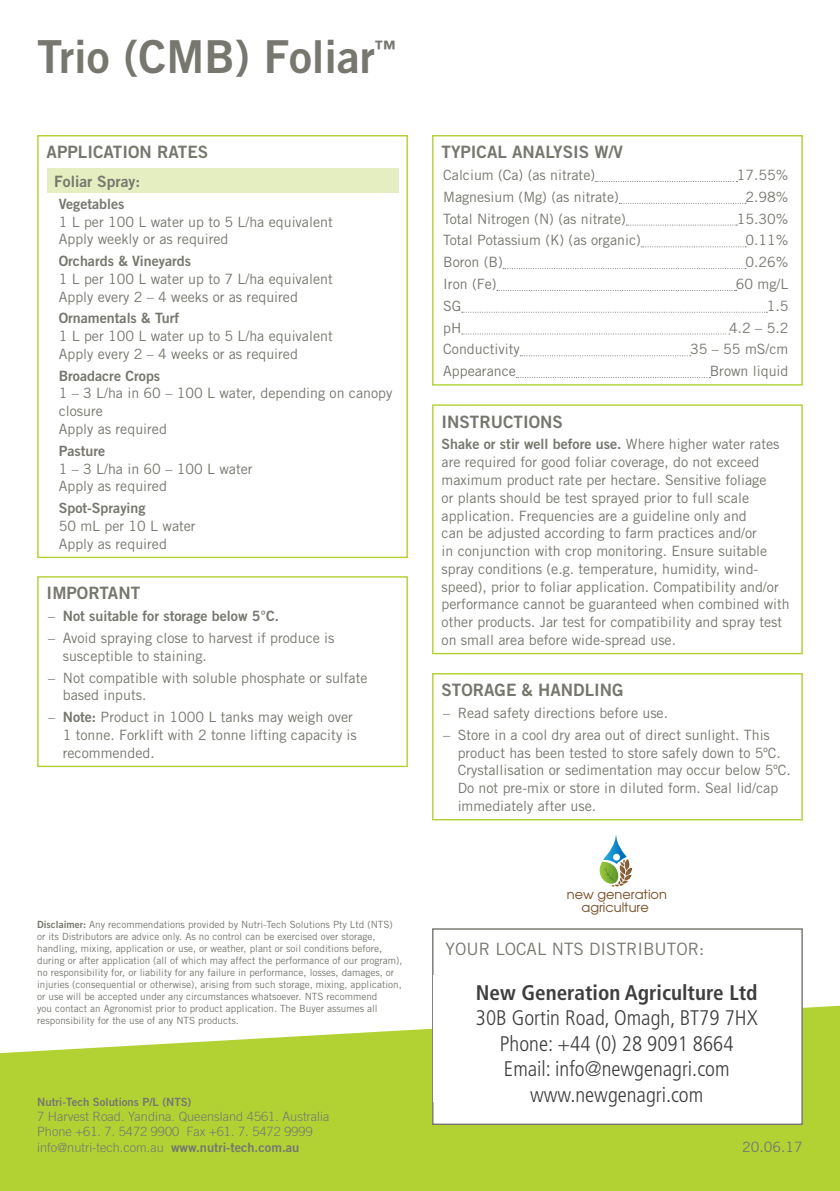
<style>
.page{position:relative;width:840px;height:1191px;background:#fff}
.page>*{position:absolute;margin:0;border:0;box-sizing:border-box;transform-origin:0 0}
.t1{font:45.4px "Trade Gothic Bold Two";color:#77776f}
.t2{font:300 condensed 21.2px/25.4px "Frutiger";color:#3e3e3f}
.t3{font:700 condensed 21.2px "Frutiger";color:#3e3e3f}
.t4{font:17px "Trade Gothic Bold Two";color:#77776f}
.t5{font:17px "Trade Gothic";color:#77776f}
.t6{font:15.6px "Trade Gothic Bold Two";color:#77776f}
.t7{font:14.2px/17.8px "Trade Gothic";color:#77776f}
.t8{font:14.2px "Trade Gothic Bold Two";color:#77776f}
.t9{font:13px/13.2px "Avant Garde";color:#754c24;text-align:center}
.t10{font:300 12.8px/15.4px "Trade Gothic";color:#77776f}
.t11{font:11.4px "Trade Gothic Bold Two";color:#77776f}
.t12{font:10px/12px "Trade Gothic";color:#77776f}
.s1{font-family:"Trade Gothic Bold Two"}
.s2{font-family:"Trade Gothic"}
.s3{font-family:"Trade Gothic Bold Two";font-weight:400}
</style>
<div class="page">
<svg style="left:0;top:1005px;width:839px;height:186px;background:#bcd850"></svg>
<div style="left:432px;top:929px;width:369px;height:195px;background:#fff"></div>
<div style="left:432px;top:928px;width:370px;height:197px;border:1px solid #77776f"></div>
<svg style="left:595px;top:181px;width:142px;height:1px"></svg>
<svg style="left:619px;top:203px;width:126px;height:1px"></svg>
<svg style="left:626px;top:225px;width:111px;height:1px"></svg>
<svg style="left:641px;top:246px;width:104px;height:1px"></svg>
<svg style="left:503px;top:268px;width:242px;height:1px"></svg>
<svg style="left:496px;top:290px;width:240px;height:1px"></svg>
<svg style="left:461px;top:312px;width:306px;height:1px"></svg>
<svg style="left:461px;top:334px;width:268px;height:1px"></svg>
<svg style="left:520px;top:355px;width:170px;height:1px"></svg>
<svg style="left:516px;top:377px;width:194px;height:1px"></svg>
<div style="left:432px;top:135px;width:370px;height:250px;border:1px solid #b2d234"></div>
<div style="left:432px;top:404px;width:370px;height:250px;border:1px solid #b2d234"></div>
<div style="left:432px;top:673px;width:370px;height:147px;border:1px solid #b2d234"></div>
<div style="left:37px;top:576px;width:370px;height:191px;border:1px solid #b2d234"></div>
<div style="left:47px;top:168px;width:351px;height:25px;background:#e5eec1"></div>
<div style="left:37px;top:135px;width:370px;height:423px;border:1px solid #b2d234"></div>
<svg style="left:599px;top:835px;width:33px;height:52px"></svg>
<div style="left:433px;top:975px;width:366px;height:126px;background:#fff"></div>
<p class="t1" style="left:37px;top:29px;width:360px">Trio (CMB) Foliar<sup>™</sup></p>
<p class="t4" style="left:47px;top:142px;width:163px">APPLICATION RATES</p>
<p class="t6" style="left:54px;top:171px;width:87px">Foliar Spray:</p>
<p class="t7" style="left:59px;top:195px;width:275px"><span class="s1">Vegetables<br></span>1 L per 100 L water up to 5 L/ha equivalent<br>Apply weekly or as required</p>
<p class="t7" style="left:59px;top:252px;width:275px"><span class="s1">Orchards &amp; Vineyards<br></span>1 L per 100 L water up to 7 L/ha equivalent<br>Apply every 2 – 4 weeks or as required</p>
<p class="t7" style="left:59px;top:309px;width:275px"><span class="s1">Ornamentals &amp; Turf<br></span>1 L per 100 L water up to 5 L/ha equivalent<br>Apply every 2 – 4 weeks or as required</p>
<p class="t7" style="left:59px;top:366px;width:335px"><span class="s1">Broadacre Crops<br></span>1 – 3 L/ha in 60 – 100 L water, depending on canopy closure<br>Apply as required</p>
<p class="t7" style="left:59px;top:441px;width:195px"><span class="s1">Pasture<br></span>1 – 3 L/ha in 60 – 100 L water<br>Apply as required</p>
<p class="t7" style="left:59px;top:499px;width:138px"><span class="s1">Spot-Spraying<br></span>50 mL per 10 L water<br>Apply as required</p>
<p class="t4" style="left:47px;top:583px;width:95px">IMPORTANT</p>
<p class="t8" style="left:48px;top:607px;width:232px"><span class="s2">–</span> Not suitable for storage below 5°C.</p>
<p class="t7" style="left:63px;top:629px;width:273px;text-indent:-14px">– Avoid spraying close to harvest if produce is susceptible to staining.</p>
<p class="t7" style="left:63px;top:668px;width:306px;text-indent:-14px">– Not compatible with soluble phosphate or sulfate based inputs.</p>
<p class="t7" style="left:63px;top:708px;width:295px;text-indent:-14px">– <span class="s1">Note:</span> Product in 1000 L tanks may weigh over<br>1 tonne. Forklift with 2 tonne lifting capacity is recommended.</p>
<p class="t12" style="left:37px;top:918px;width:366px"><span class="s1">Disclaimer:</span> Any recommendations provided by Nutri-Tech Solutions Pty Ltd (NTS) or its Distributors are advice only. As no control can be exercised over storage, handling, mixing, application or use, or weather, plant or soil conditions before, during or after application (all of which may affect the performance of our program), no responsibility for, or liability for any failure in performance, losses, damages, or injuries (consequential or otherwise), arising from such storage, mixing, application, or use will be accepted under any circumstances whatsoever. NTS recommend<br>you contact an Agronomist prior to product application. The Buyer assumes all responsibility for the use of any NTS products.</p>
<p class="t11" style="left:37px;top:1094px;width:156px">Nutri-Tech Solutions P/L (NTS)</p>
<p class="t10" style="left:37px;top:1108px;width:293px">7 Harvest Road. Yandina. Queensland 4561. Australia<br>Phone +61. 7. 5472 9900 Fax +61. 7. 5472 9999 info@nutri-tech.com.au <span class="s3">www.nutri-tech.com.au</span></p>
<p class="t4" style="left:441px;top:142px;width:183px">TYPICAL ANALYSIS W/V</p>
<p class="t7" style="left:443px;top:166px;width:153px">Calcium (Ca) (as nitrate)</p>
<p class="t7" style="left:736px;top:166px;width:53px">17.55%</p>
<p class="t7" style="left:443px;top:188px;width:177px">Magnesium (Mg) (as nitrate)</p>
<p class="t7" style="left:745px;top:188px;width:44px">2.98%</p>
<p class="t7" style="left:443px;top:209px;width:184px">Total Nitrogen (N) (as nitrate)</p>
<p class="t7" style="left:736px;top:209px;width:53px">15.30%</p>
<p class="t7" style="left:443px;top:231px;width:199px">Total Potassium (K) (as organic)</p>
<p class="t7" style="left:745px;top:231px;width:44px">0.11%</p>
<p class="t7" style="left:443px;top:253px;width:61px">Boron (B)</p>
<p class="t7" style="left:745px;top:253px;width:44px">0.26%</p>
<p class="t7" style="left:443px;top:275px;width:55px">Iron (Fe)</p>
<p class="t7" style="left:735px;top:275px;width:54px">60 mg/L</p>
<p class="t7" style="left:443px;top:297px;width:20px">SG</p>
<p class="t7" style="left:766px;top:297px;width:23px">1.5</p>
<p class="t7" style="left:443px;top:318px;width:20px">pH</p>
<p class="t7" style="left:728px;top:318px;width:61px">4.2 – 5.2</p>
<p class="t7" style="left:443px;top:340px;width:78px">Conductivity</p>
<p class="t7" style="left:689px;top:340px;width:100px">35 – 55 mS/cm</p>
<p class="t7" style="left:443px;top:362px;width:74px">Appearance</p>
<p class="t7" style="left:709px;top:362px;width:80px">Brown liquid</p>
<p class="t4" style="left:441px;top:411px;width:123px">INSTRUCTIONS</p>
<p class="t7" style="left:441px;top:435px;width:349px"><span class="s1">Shake or stir well before use.</span> Where higher water rates are required for good foliar coverage, do not exceed maximum product rate per hectare. Sensitive foliage<br>or plants should be test sprayed prior to full scale application. Frequencies are a guideline only and<br>can be adjusted according to farm practices and/or<br>in conjunction with crop monitoring. Ensure suitable spray conditions (e.g. temperature, humidity, wind&shy;speed), prior to foliar application. Compatibility and/or performance cannot be guaranteed when combined with other products. Jar test for compatibility and spray test on small area before wide-spread use.</p>
<p class="t4" style="left:441px;top:679px;width:183px">STORAGE &amp; HANDLING</p>
<p class="t7" style="left:443px;top:704px;width:226px">– Read safety directions before use.</p>
<p class="t7" style="left:457px;top:726px;width:334px;text-indent:-14px">– Store in a cool dry area out of direct sunlight. This product has been tested to store safely down to 5ºC.<br>Crystallisation or sedimentation may occur below 5ºC.<br>Do not pre-mix or store in diluted form. Seal lid/cap immediately after use.</p>
<p class="t9" style="left:566px;top:887px;width:101px">new generation agriculture</p>
<p class="t5" style="left:445px;top:938px;width:260px">YOUR LOCAL NTS DISTRIBUTOR:</p>
<p class="t3" style="left:475px;top:980px;width:283px">New Generation Agriculture Ltd</p>
<p class="t2" style="left:475px;top:1005px;width:283px">30B Gortin Road, Omagh, BT79 7HX</p>
<p class="t2" style="left:499px;top:1031px;width:235px">Phone: +44 (0) 28 9091 8664<br>Email: info@newgenagri.com</p>
<p class="t2" style="left:530px;top:1082px;width:174px">www.newgenagri.com</p>
<p class="t7" style="left:741px;top:1137px;width:62px">20.06.17</p>
</div>
